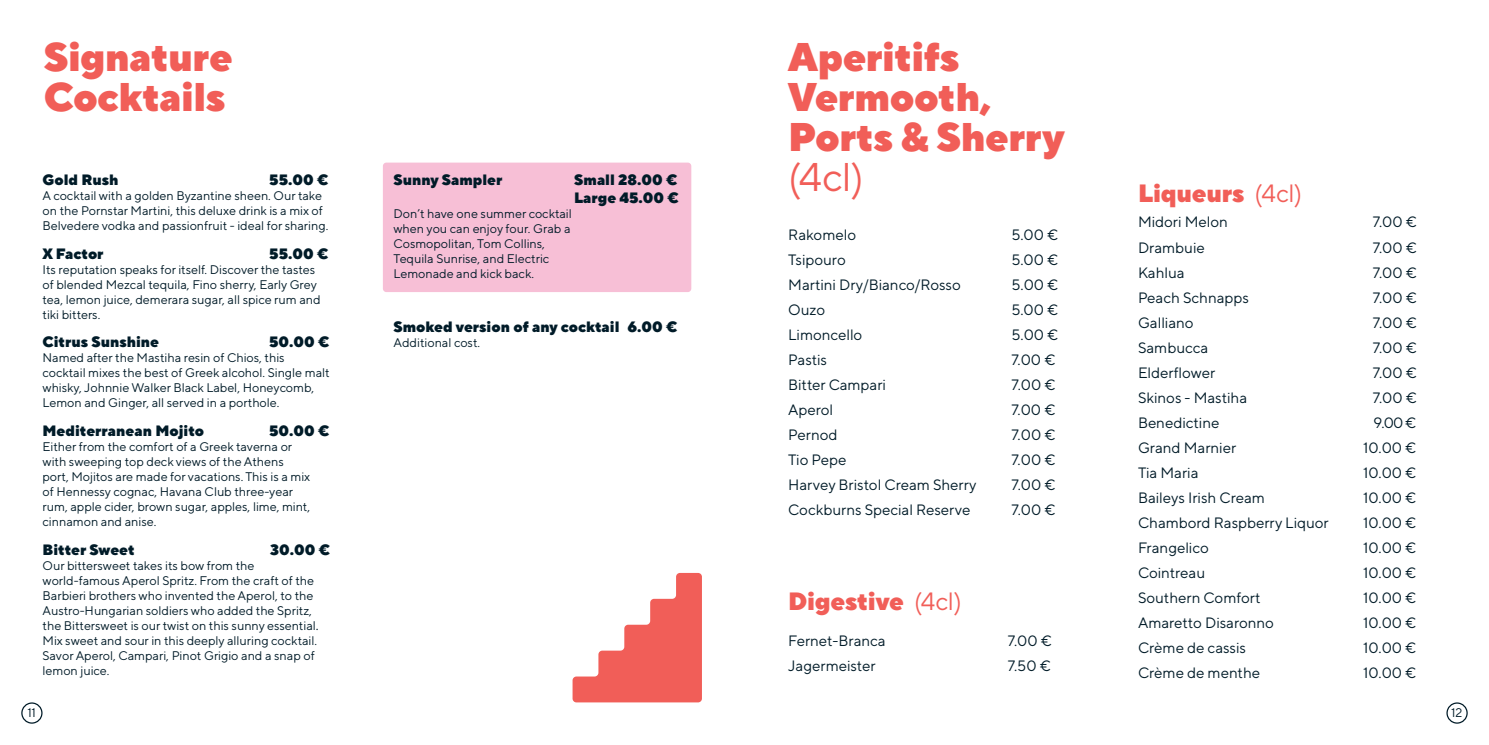
<style>
.page{position:relative;width:1489px;height:745px;background:#fff}
.page>*{position:absolute;margin:0;border:0;box-sizing:border-box;transform-origin:0 0}
.t1{font:900 40px/40px "TT Norms Pro";letter-spacing:-.01em;color:#f15e58}
.t2{font:900 25px "TT Norms Pro";letter-spacing:-.01em;color:#f15e58}
.t3{font:15px "TT Norms Pro";color:#001b28}
.t4{font:900 15px/18px "TT Norms Pro";color:#001b28}
.t5{font:12.5px/15px "TT Norms Pro";color:#001b28}
.s1{font-family:"Minion Pro"}
.s2{font-weight:400}
.s3{color:#fff}
</style>
<div class="page">
<div style="left:383px;top:162px;width:308px;height:130px;background:#f7bfd6;border-radius:4px"></div>
<svg style="left:572px;top:572px;width:130px;height:130px"></svg>
<div style="left:21px;top:702px;width:22px;height:21px;border:1px solid #001b28;border-radius:50%"></div>
<div style="left:1446px;top:702px;width:21px;height:21px;border:1px solid #001b28;border-radius:50%"></div>
<p class="t1" style="left:44px;top:36px;width:190px">Signature<br>Cocktails</p>
<p class="t4" style="left:43px;top:170px;width:77px">Gold Rush</p>
<p class="t4" style="left:269px;top:170px;width:61px">55.00 €</p>
<p class="t5" style="left:43px;top:187px;width:287px">A cocktail with a golden Byzantine sheen. Our take on the Pornstar Martini, this deluxe drink is a mix of<br>Belvedere vodka and passionfruit - ideal for sharing.</p>
<p class="t4" style="left:43px;top:244px;width:63px">X Factor</p>
<p class="t4" style="left:269px;top:244px;width:61px">55.00 €</p>
<p class="t5" style="left:43px;top:261px;width:279px">Its reputation speaks for itself. Discover the tastes of blended Mezcal tequila, Fino sherry, Early Grey tea, lemon juice, demerara sugar, all spice rum and tiki bitters.</p>
<p class="t4" style="left:43px;top:332px;width:118px">Citrus Sunshine</p>
<p class="t4" style="left:269px;top:332px;width:62px">50.00 €</p>
<p class="t5" style="left:43px;top:350px;width:288px">Named after the Mastiha resin of Chios, this cocktail mixes the best of Greek alcohol. Single malt whisky, Johnnie Walker Black Label, Honeycomb, Lemon and Ginger, all served in a porthole.</p>
<p class="t4" style="left:43px;top:421px;width:163px">Mediterranean Mojito</p>
<p class="t4" style="left:269px;top:421px;width:62px">50.00 €</p>
<p class="t5" style="left:43px;top:438px;width:269px">Either from the comfort of a Greek taverna or with sweeping top deck views of the Athens port, Mojitos are made for vacations. This is a mix of Hennessy cognac, Havana Club three-year rum, apple cider, brown sugar, apples, lime, mint, cinnamon and anise.</p>
<p class="t4" style="left:43px;top:540px;width:94px">Bitter Sweet</p>
<p class="t4" style="left:270px;top:540px;width:61px">30.00 €</p>
<p class="t5" style="left:43px;top:557px;width:278px">Our bittersweet takes its bow from the world-famous Aperol Spritz. From the craft of the Barbieri brothers who invented the Aperol, to the Austro-Hungarian soldiers who added the Spritz, the Bittersweet is our twist on this sunny essential<span class="s1">.<br></span>Mix sweet and sour in this deeply alluring cocktail.<br>Savor Aperol, Campari, Pinot Grigio and a snap of lemon juice.</p>
<p class="t5" style="left:27px;top:704px;width:10px">11</p>
<p class="t4" style="left:393px;top:170px;width:110px">Sunny Sampler</p>
<p class="t4" style="left:574px;top:170px;width:106px">Small 28.00 €<br>Large 45.00 €</p>
<p class="t5" style="left:393px;top:205px;width:180px">Don’t have one summer cocktail when you can enjoy four. Grab a<br>Cosmopolitan, Tom Collins,<br>Tequila Sunrise, and Electric<br>Lemonade and kick back.</p>
<p class="t4" style="left:393px;top:317px;width:285px">Smoked version of any cocktail 6.00 €</p>
<p class="t5" style="left:393px;top:335px;width:88px">Additional cost.</p>
<p class="t1" style="left:788px;top:36px;width:172px">Aperitifs</p>
<p class="t1" style="left:788px;top:76px;width:205px">Vermooth,</p>
<p class="t1" style="left:788px;top:116px;width:278px">Ports &amp; Sherry <span class="s2">(4cl)</span></p>
<p class="t3" style="left:788px;top:225px;width:69px">Rakomelo</p>
<p class="t3" style="left:1011px;top:225px;width:48px">5.00 €</p>
<p class="t3" style="left:788px;top:250px;width:59px">Tsipouro</p>
<p class="t3" style="left:1011px;top:250px;width:48px">5.00 €</p>
<p class="t3" style="left:788px;top:275px;width:174px">Martini Dry/Bianco/Rosso</p>
<p class="t3" style="left:1011px;top:275px;width:48px">5.00 €</p>
<p class="t3" style="left:788px;top:300px;width:39px">Ouzo</p>
<p class="t3" style="left:1011px;top:300px;width:48px">5.00 €</p>
<p class="t3" style="left:788px;top:325px;width:76px">Limoncello</p>
<p class="t3" style="left:1011px;top:325px;width:48px">5.00 €</p>
<p class="t3" style="left:788px;top:350px;width:40px">Pastis</p>
<p class="t3" style="left:1011px;top:350px;width:46px">7.00 €</p>
<p class="t3" style="left:788px;top:375px;width:99px">Bitter Campari</p>
<p class="t3" style="left:1011px;top:375px;width:46px">7.00 €</p>
<p class="t3" style="left:788px;top:400px;width:46px">Aperol</p>
<p class="t3" style="left:1011px;top:400px;width:46px">7.00 €</p>
<p class="t3" style="left:788px;top:425px;width:51px">Pernod</p>
<p class="t3" style="left:1011px;top:425px;width:46px">7.00 €</p>
<p class="t3" style="left:788px;top:450px;width:60px">Tio Pepe</p>
<p class="t3" style="left:1011px;top:450px;width:46px">7.00 €</p>
<p class="t3" style="left:788px;top:475px;width:190px">Harvey Bristol Cream Sherry</p>
<p class="t3" style="left:1011px;top:475px;width:46px">7.00 €</p>
<p class="t3" style="left:788px;top:500px;width:184px">Cockburns Special Reserve</p>
<p class="t3" style="left:1011px;top:500px;width:46px">7.00 €</p>
<p class="t2" style="left:788px;top:584px;width:175px">Digestive <span class="s2">(4cl)</span></p>
<p class="t3" style="left:788px;top:630px;width:99px">Fernet-Branca</p>
<p class="t3" style="left:1007px;top:630px;width:46px">7.00 €</p>
<p class="t3" style="left:788px;top:655px;width:89px">Jagermeister</p>
<p class="t3" style="left:1007px;top:655px;width:44px">7.50 €</p>
<p class="t2" style="left:1137px;top:177px;width:166px">Liqueurs <span class="s2">(4cl)</span></p>
<p class="t3" style="left:1137px;top:212px;width:91px">Midori Melon</p>
<p class="t3" style="left:1362px;top:212px;width:55px"><span class="s3">0</span>7.00 €</p>
<p class="t3" style="left:1137px;top:237px;width:68px">Drambuie</p>
<p class="t3" style="left:1362px;top:237px;width:55px"><span class="s3">0</span>7.00 €</p>
<p class="t3" style="left:1137px;top:262px;width:48px">Kahlua</p>
<p class="t3" style="left:1362px;top:262px;width:55px"><span class="s3">0</span>7.00 €</p>
<p class="t3" style="left:1137px;top:287px;width:112px">Peach Schnapps</p>
<p class="t3" style="left:1362px;top:287px;width:55px"><span class="s3">0</span>7.00 €</p>
<p class="t3" style="left:1137px;top:312px;width:57px">Galliano</p>
<p class="t3" style="left:1362px;top:312px;width:55px"><span class="s3">0</span>7.00 €</p>
<p class="t3" style="left:1137px;top:337px;width:72px">Sambucca</p>
<p class="t3" style="left:1362px;top:337px;width:55px"><span class="s3">0</span>7.00 €</p>
<p class="t3" style="left:1137px;top:362px;width:79px">Elderflower</p>
<p class="t3" style="left:1362px;top:362px;width:55px"><span class="s3">0</span>7.00 €</p>
<p class="t3" style="left:1137px;top:387px;width:111px">Skinos - Mastiha</p>
<p class="t3" style="left:1362px;top:387px;width:55px"><span class="s3">0</span>7.00 €</p>
<p class="t3" style="left:1137px;top:412px;width:83px">Benedictine</p>
<p class="t3" style="left:1362px;top:412px;width:55px"><span class="s3">0</span>9.00 €</p>
<p class="t3" style="left:1137px;top:437px;width:100px">Grand Marnier</p>
<p class="t3" style="left:1362px;top:437px;width:55px">10.00 €</p>
<p class="t3" style="left:1137px;top:462px;width:62px">Tia Maria</p>
<p class="t3" style="left:1362px;top:462px;width:55px">10.00 €</p>
<p class="t3" style="left:1137px;top:487px;width:128px">Baileys Irish Cream</p>
<p class="t3" style="left:1362px;top:487px;width:55px">10.00 €</p>
<p class="t3" style="left:1137px;top:512px;width:192px">Chambord Raspberry Liquor</p>
<p class="t3" style="left:1362px;top:512px;width:55px">10.00 €</p>
<p class="t3" style="left:1137px;top:537px;width:72px">Frangelico</p>
<p class="t3" style="left:1362px;top:537px;width:55px">10.00 €</p>
<p class="t3" style="left:1137px;top:562px;width:69px">Cointreau</p>
<p class="t3" style="left:1362px;top:562px;width:55px">10.00 €</p>
<p class="t3" style="left:1137px;top:587px;width:124px">Southern Comfort</p>
<p class="t3" style="left:1362px;top:587px;width:55px">10.00 €</p>
<p class="t3" style="left:1137px;top:612px;width:137px">Amaretto Disaronno</p>
<p class="t3" style="left:1362px;top:612px;width:55px">10.00 €</p>
<p class="t3" style="left:1137px;top:637px;width:109px">Crème de cassis</p>
<p class="t3" style="left:1362px;top:637px;width:55px">10.00 €</p>
<p class="t3" style="left:1137px;top:662px;width:124px">Crème de menthe</p>
<p class="t3" style="left:1362px;top:662px;width:55px">10.00 €</p>
<p class="t5" style="left:1451px;top:704px;width:13px">12</p>
</div>
